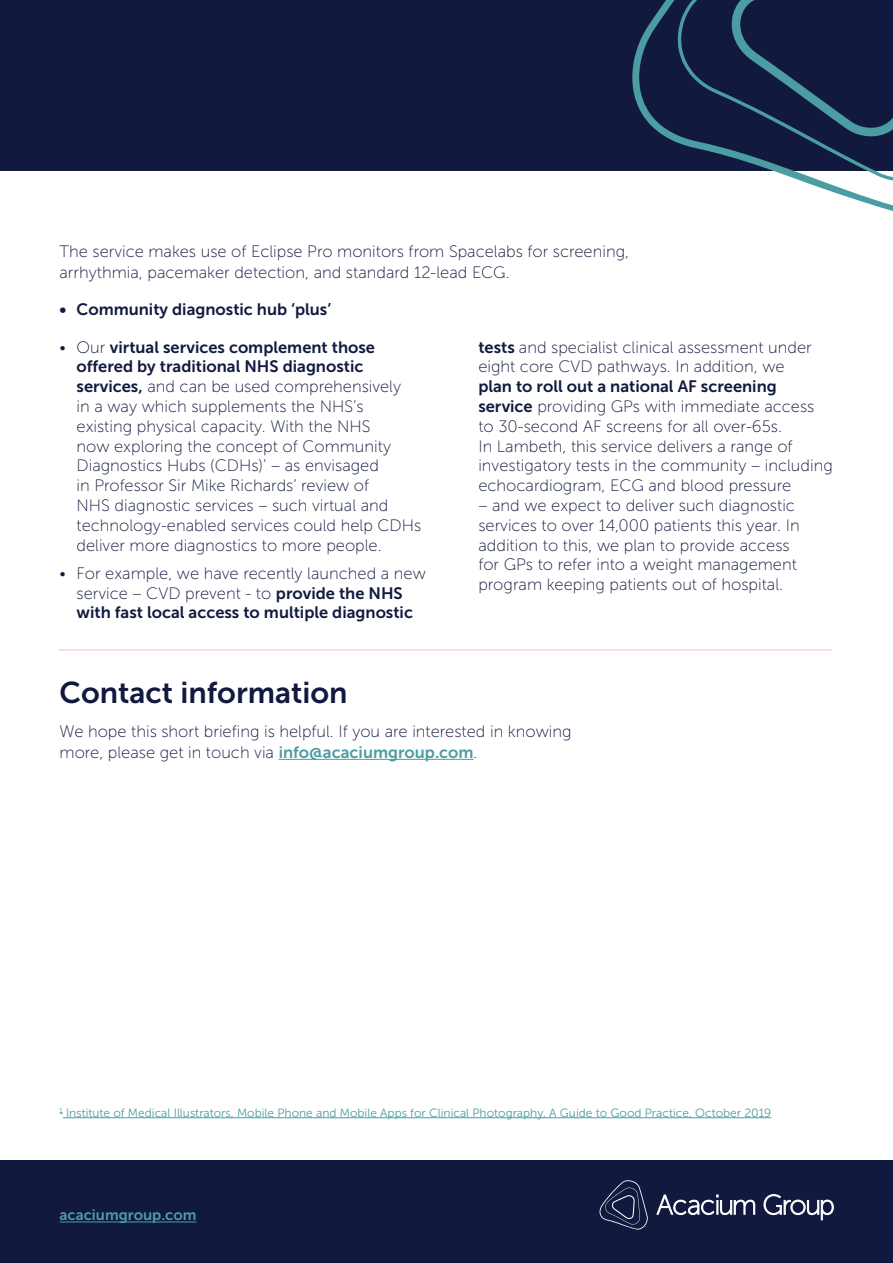
<style>
.page{position:relative;width:893px;height:1263px;background:#fff}
.page>*{position:absolute;margin:0;border:0;box-sizing:border-box;transform-origin:0 0}
.t1{font:30px "Museo Sans 700";color:#111a3e}
.t2{font:16.5px/19.8px "Museo Sans 100";color:#111a3e}
.t3{font:16.5px/19.8px "Museo Sans 700";color:#111a3e;text-align:center}
.t4{font:15px "Museo Sans 700";color:#4c9da3}
.t5{font:12px "Museo Sans 300";color:#4c9da3}
.s1{font-family:"Museo Sans 100"}
.s2{font-family:"Museo Sans 700"}
.s3{font-family:"Museo Sans 700";color:#4c9da3}
</style>
<div class="page">
<div style="left:0;top:1161px;width:893px;height:102px;background:#111a3e"></div>
<div style="left:0;top:0;width:893px;height:170px;background:#111a3e"></div>
<svg style="left:657px;top:1195px;width:98px;height:20px"></svg>
<svg style="left:764px;top:1194px;width:69px;height:26px"></svg>
<svg style="left:600px;top:1180px;width:48px;height:49px"></svg>
<svg style="left:632px;top:0;width:261px;height:211px"></svg>
<hr style="left:279px;top:759px;width:195px;height:1px;background:#4c9da3">
<hr style="left:63px;top:1117px;width:708px;height:1px;background:#4c9da3">
<hr style="left:58px;top:649px;width:774px;height:1px;background:#f9bac0">
<hr style="left:60px;top:1221px;width:136px;height:1px;background:#4c9da3">
<p class="t2" style="left:60px;top:241px;width:571px;line-height:21px">The service makes use of Eclipse Pro monitors from Spacelabs for screening, arrhythmia, pacemaker detection, and standard 12-lead ECG.</p>
<p class="t3" style="left:60px;top:299px;width:273px">• Community diagnostic hub ‘plus’</p>
<p class="t3" style="left:60px;top:337px;width:317px"><span class="s1">• Our</span> virtual services complement those offered by traditional NHS diagnostic</p>
<p class="t2" style="left:77px;top:377px;width:346px"><span class="s2">services,</span> and can be used comprehensively<br>in a way which supplements the NHS’s existing physical capacity. With the NHS<br>now exploring the concept of Community Diagnostics Hubs (CDHs)’ – as envisaged<br>in Professor Sir Mike Richards’ review of<br>NHS diagnostic services – such virtual and technology-enabled services could help CDHs deliver more diagnostics to more people.</p>
<p class="t2" style="left:60px;top:563px;width:368px;text-align:center">• For example, we have recently launched a new service – CVD prevent - to <span class="s2">provide the NHS</span></p>
<p class="t3" style="left:77px;top:603px;width:338px">with fast local access to multiple diagnostic</p>
<p class="t2" style="left:478px;top:337px;width:335px"><span class="s2">tests</span> and specialist clinical assessment under eight core CVD pathways. In addition, we</p>
<p class="t3" style="left:478px;top:376px;width:300px">plan to roll out a national AF screening</p>
<p class="t2" style="left:478px;top:396px;width:356px"><span class="s2">service</span> providing GPs with immediate access to 30-second AF screens for all over-65s.<br>In Lambeth, this service delivers a range of investigatory tests in the community – including echocardiogram, ECG and blood pressure</p>
<p class="t2" style="left:478px;top:495px;width:323px">– and we expect to deliver such diagnostic services to over 14,000 patients this year. In addition to this, we plan to provide access for GPs to refer into a weight management program keeping patients out of hospital.</p>
<h1 class="t1" style="left:60px;top:676px;width:290px">Contact information</h1>
<p class="t2" style="left:60px;top:721px;width:514px;line-height:21px">We hope this short briefing is helpful. If you are interested in knowing more, please get in touch via <span class="s3">info@acaciumgroup.com</span>.</p>
<p class="t5" style="left:60px;top:1106px;width:713px"><sup>1</sup> Institute of Medical Illustrators, Mobile Phone and Mobile Apps for Clinical Photography, A Guide to Good Practice, October 2019</p>
<p class="t4" style="left:60px;top:1207px;width:138px">acaciumgroup.com</p>
</div>
